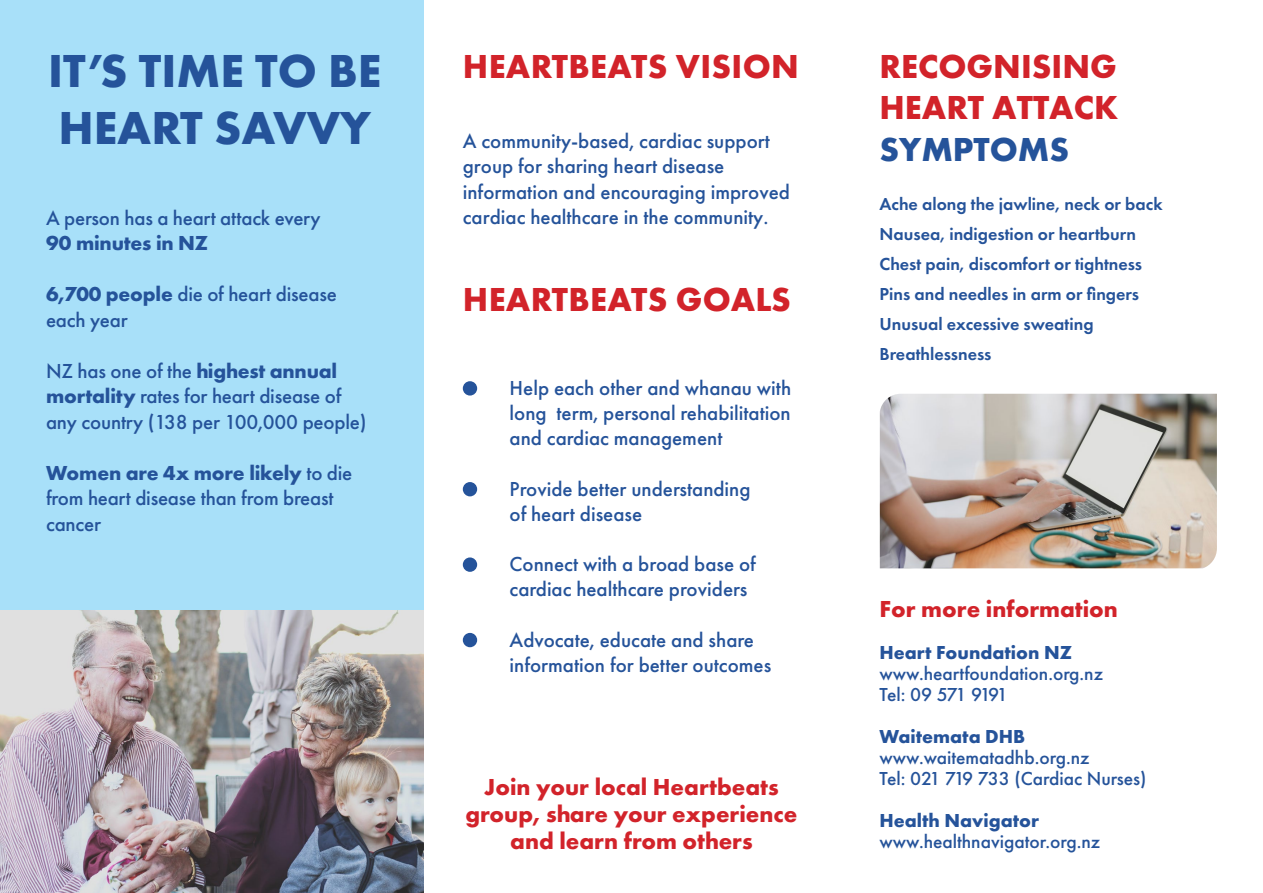
<style>
.page{position:relative;width:1263px;height:893px;background:#fff}
.page>*{position:absolute;margin:0;border:0;box-sizing:border-box;transform-origin:0 0}
.t1{font:700 48px "Futura PT";color:#25539a}
.t2{font:700 34.5px/41.4px "Futura PT";color:#d2232a;text-align:justify}
.t3{font:700 24px/27px "Futura PT";color:#d2232a;text-align:center}
.t4{font:500 21px/25.2px "Futura PT";color:#25539a}
.t5{font:700 21px "Futura PT";letter-spacing:-.01em;color:#25539a}
.t6{font:500 19.5px "Futura PT";color:#25539a}
.t7{font:700 19.5px "Futura PT";color:#25539a}
.t8{font:500 19.5px "Futura PT";letter-spacing:-.085em;color:#25539a}
.t9{font:600 18px "Futura PT";color:#25539a}
.s1{font-weight:700}
.s2{color:#25539a}
</style>
<div class="page">
<div style="left:0;top:0;width:423px;height:893px;background:#a8e0f9"></div>
<img style="left:0;top:610px;width:423px;height:283px">
<img style="left:880px;top:394px;width:337px;height:174px">
<div style="left:463px;top:381px;width:14px;height:15px;background:#25539a;border-radius:50%"></div>
<div style="left:463px;top:482px;width:14px;height:14px;background:#25539a;border-radius:50%"></div>
<div style="left:463px;top:557px;width:14px;height:15px;background:#25539a;border-radius:50%"></div>
<div style="left:463px;top:633px;width:14px;height:14px;background:#25539a;border-radius:50%"></div>
<p class="t1" style="left:48px;top:40px;width:334px">IT’S TIME TO BE</p>
<p class="t1" style="left:58px;top:97px;width:314px">HEART SAVVY</p>
<p class="t4" style="left:46px;top:205px;width:276px">A person has a heart attack every</p>
<p class="t5" style="left:46px;top:230px;width:164px">90 minutes in NZ</p>
<p class="t4" style="left:46px;top:282px;width:292px"><span class="s1">6,700 people</span> die of heart disease</p>
<p class="t4" style="left:46px;top:307px;width:83px">each year</p>
<p class="t4" style="left:46px;top:358px;width:297px">NZ has one of the <span class="s1">highest annual mortality</span> rates for heart disease of</p>
<p class="t4" style="left:46px;top:409px;width:322px">any country (138 per 100,000 people)</p>
<p class="t4" style="left:46px;top:460px;width:308px"><span class="s1">Women are 4x more likely</span> to die from heart disease than from breast cancer</p>
<p class="t2" style="left:463px;top:45px;width:337px">HEARTBEATS VISION</p>
<p class="t4" style="left:463px;top:129px;width:329px">A community-based, cardiac support group for sharing heart disease information and encouraging improved cardiac healthcare in the community.</p>
<p class="t2" style="left:463px;top:278px;width:329px">HEARTBEATS GOALS</p>
<p class="t4" style="left:510px;top:375px;width:283px">Help each other and whanau with</p>
<p class="t4" style="left:510px;top:400px;width:283px">long term, personal rehabilitation</p>
<p class="t4" style="left:510px;top:426px;width:214px">and cardiac management</p>
<p class="t4" style="left:510px;top:476px;width:243px">Provide better understanding</p>
<p class="t4" style="left:510px;top:501px;width:134px">of heart disease</p>
<p class="t4" style="left:510px;top:552px;width:248px">Connect with a broad base of cardiac healthcare providers</p>
<p class="t4" style="left:510px;top:627px;width:263px">Advocate, educate and share information for better outcomes</p>
<p class="t3" style="left:466px;top:773px;width:333px">Join your local Heartbeats group, share your experience and learn from others</p>
<p class="t2" style="left:879px;top:45px;width:240px">RECOGNISING HEART ATTACK <span class="s2">SYMPTOMS</span></p>
<p class="t9" style="left:879px;top:193px;width:284px">Ache along the jawline, neck or back</p>
<p class="t9" style="left:879px;top:223px;width:258px">Nausea, indigestion or heartburn</p>
<p class="t9" style="left:879px;top:253px;width:264px">Chest pain, discomfort or tightness</p>
<p class="t9" style="left:879px;top:283px;width:261px">Pins and needles in arm or fingers</p>
<p class="t9" style="left:879px;top:313px;width:215px">Unusual excessive sweating</p>
<p class="t9" style="left:879px;top:343px;width:113px">Breathlessness</p>
<p class="t3" style="left:879px;top:595px;width:240px">For more information</p>
<p class="t7" style="left:879px;top:640px;width:194px">Heart Foundation NZ</p>
<p class="t6" style="left:879px;top:661px;width:225px">www.heartfoundation.org.nz</p>
<p class="t8" style="left:879px;top:682px;width:130px">Tel: 09 571 9191</p>
<p class="t7" style="left:879px;top:724px;width:147px">Waitemata DHB</p>
<p class="t6" style="left:879px;top:745px;width:211px">www.waitematadhb.org.nz</p>
<p class="t6" style="left:879px;top:766px;width:269px">Tel: 021 719 733 (Cardiac Nurses)</p>
<p class="t7" style="left:879px;top:808px;width:161px">Health Navigator</p>
<p class="t6" style="left:879px;top:829px;width:222px">www.healthnavigator.org.nz</p>
</div>
